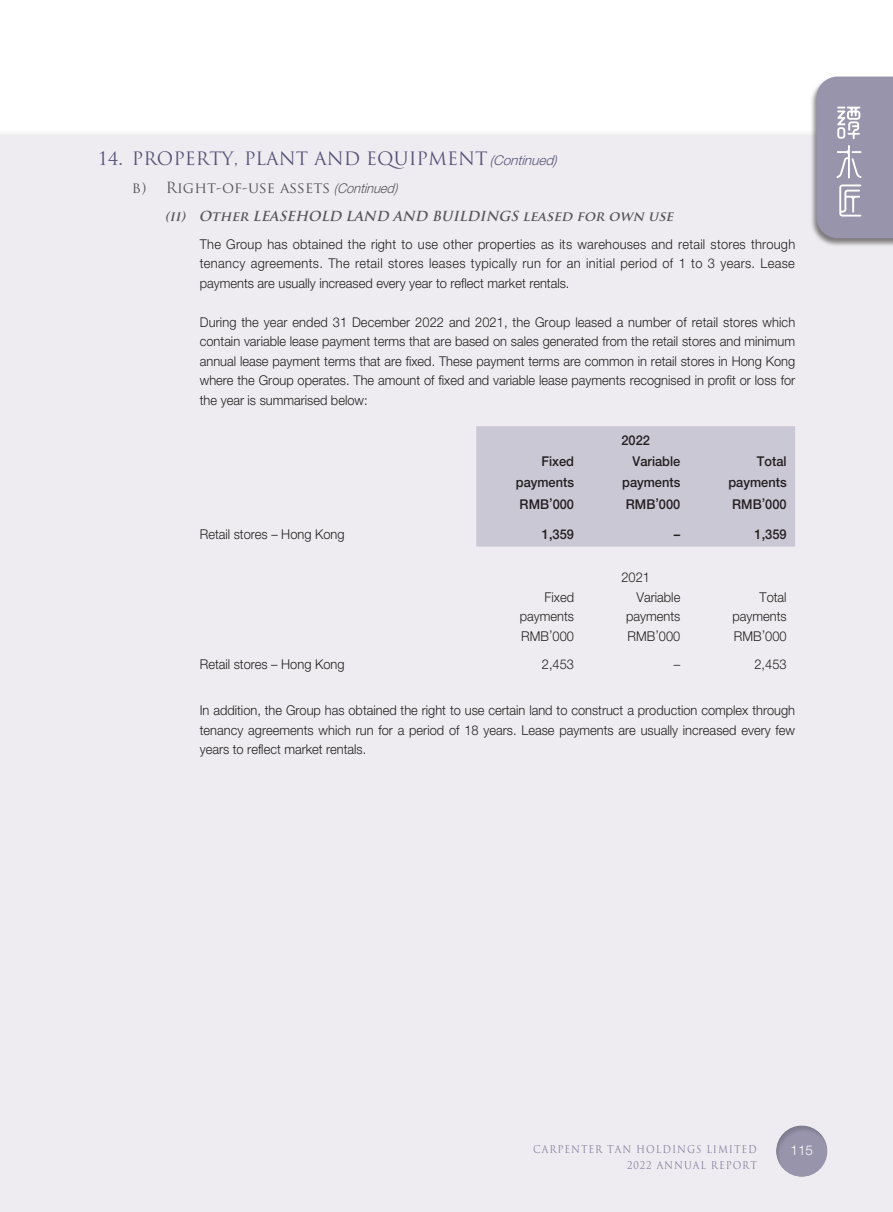
<style>
.page{position:relative;width:893px;height:1212px;background:#fff}
.page>*{position:absolute;margin:0;border:0;box-sizing:border-box;transform-origin:0 0}
.t1{font:18px "Trajan Pro";color:#565478}
.t2{font:15px "Trajan Pro";color:#57585a}
.t3{font:300 13.5px/19.5px "Helvetica Neue LT Std";color:#231f20;text-align:justify;scale:.95 1}
.t4{font:500 13.5px/21px "Helvetica Neue LT Std";color:#231f20;text-align:right;scale:.95 1}
.t5{font:italic 700 13.5px "Trajan Pro";color:#57585a}
.t6{font:300 13.5px "Helvetica Neue LT Std";color:#fff}
.t7{font:10.5px "Trajan Pro";letter-spacing:.1em;color:#86839f;scale:.9 1}
.s1{font-family:"Helvetica Neue LT Std";font-weight:300;font-style:italic;font-size:13.5px}
</style>
<div class="page">
<div style="left:0;top:136px;width:893px;height:1076px;background:#efecf1"></div>
<div style="left:810px;top:76px;width:83px;height:170px;background:#231f20;opacity:.55"></div>
<svg style="left:816px;top:77px;width:77px;height:161px;background:#9e9bb1"></svg>
<div style="left:763px;top:1113px;width:79px;height:65px;background:#57585a;opacity:.25"></div>
<div style="left:476px;top:426px;width:319px;height:121px;background:#cbc8d5"></div>
<h1 class="t1" style="left:98px;top:147px;width:461px">14. PROPERTY, PLANT AND EQUIPMENT <span class="s1">(Continued)</span></h1>
<p class="t2" style="left:132px;top:178px;width:268px">b) Right-of-use assets <span class="s1">(Continued)</span></p>
<p class="t5" style="left:165px;top:208px;width:514px">(ii) Other LEASEHOLD LAND AND BUILDINGS leased for own use</p>
<p class="t3" style="left:200px;top:234px;width:628px">The Group has obtained the right to use other properties as its warehouses and retail stores through tenancy agreements. The retail stores leases typically run for an initial period of 1 to 3 years. Lease payments are usually increased every year to reflect market rentals.</p>
<p class="t3" style="left:200px;top:312px;width:628px">During the year ended 31 December 2022 and 2021, the Group leased a number of retail stores which contain variable lease payment terms that are based on sales generated from the retail stores and minimum annual lease payment terms that are fixed. These payment terms are common in retail stores in Hong Kong where the Group operates. The amount of fixed and variable lease payments recognised in profit or loss for the year is summarised below:</p>
<p class="t4" style="left:621px;top:430px;width:32px">2022</p>
<p class="t4" style="left:516px;top:451px;width:63px">Fixed payments</p>
<p class="t4" style="left:622px;top:451px;width:63px">Variable payments</p>
<p class="t4" style="left:728px;top:451px;width:63px">Total payments</p>
<p class="t4" style="left:520px;top:493px;width:59px">RMB’000</p>
<p class="t4" style="left:626px;top:493px;width:59px">RMB’000</p>
<p class="t4" style="left:732px;top:493px;width:59px">RMB’000</p>
<p class="t3" style="left:200px;top:524px;width:154px">Retail stores – Hong Kong</p>
<p class="t4" style="left:542px;top:523px;width:35px">1,359</p>
<p class="t4" style="left:674px;top:523px;width:8px">–</p>
<p class="t4" style="left:754px;top:523px;width:35px">1,359</p>
<p class="t3" style="left:621px;top:567px;width:32px">2021</p>
<p class="t3" style="left:520px;top:587px;width:58px;text-align:right">Fixed payments</p>
<p class="t3" style="left:626px;top:587px;width:58px;text-align:right">Variable payments</p>
<p class="t3" style="left:732px;top:587px;width:58px;text-align:right">Total payments</p>
<p class="t3" style="left:521px;top:626px;width:57px">RMB’000</p>
<p class="t3" style="left:628px;top:626px;width:57px">RMB’000</p>
<p class="t3" style="left:734px;top:626px;width:57px">RMB’000</p>
<p class="t3" style="left:200px;top:654px;width:154px">Retail stores – Hong Kong</p>
<p class="t3" style="left:542px;top:654px;width:35px">2,453</p>
<p class="t3" style="left:674px;top:654px;width:8px">–</p>
<p class="t3" style="left:754px;top:654px;width:35px">2,453</p>
<p class="t3" style="left:200px;top:701px;width:628px">In addition, the Group has obtained the right to use certain land to construct a production complex through tenancy agreements which run for a period of 18 years. Lease payments are usually increased every few years to reflect market rentals.</p>
<p class="t7" style="left:533px;top:1142px;width:250px">CARPENTER TAN HOLDINGS LIMITED</p>
<p class="t6" style="left:790px;top:1142px;width:24px">115</p>
<p class="t7" style="left:627px;top:1158px;width:146px">2022 ANNUAL REPORT</p>
</div>
